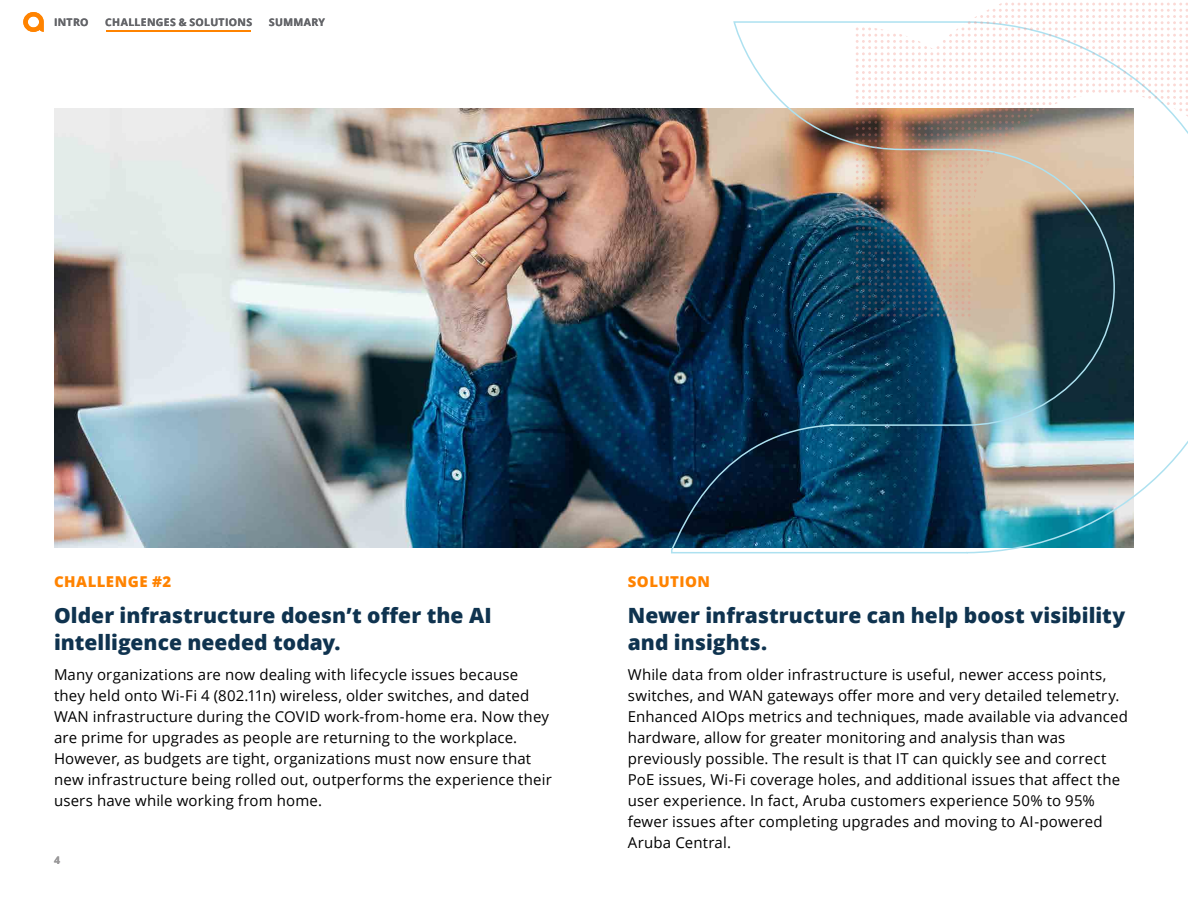
<style>
.page{position:relative;width:1188px;height:918px;background:#fff}
.page>*{position:absolute;margin:0;border:0;box-sizing:border-box;transform-origin:0 0}
.t1{font:800 21px/27px "Open Sans";color:#0f334f}
.t2{font:15px/21px "Open Sans";letter-spacing:.01em;color:#000}
.t3{font:800 15px "Open Sans";letter-spacing:.03em;color:#ff8300}
.t4{font:700 10.5px "Open Sans";letter-spacing:.03em;color:#646569}
.t5{font:700 10.5px "Open Sans";color:#999899}
</style>
<div class="page">
<svg style="left:23px;top:12px;width:21px;height:20px"></svg>
<img style="left:54px;top:108px;width:616px;height:439px">
<hr style="left:107px;top:30px;width:144px;height:2px;background:#ff8300">
<img style="left:670px;top:21px;width:518px;height:533px">
<img style="left:856px;top:3px;width:332px;height:314px">
<p class="t4" style="left:54px;top:15px;width:36px">INTRO</p>
<p class="t4" style="left:105px;top:15px;width:148px">CHALLENGES &amp; SOLUTIONS</p>
<p class="t4" style="left:269px;top:15px;width:58px">SUMMARY</p>
<p class="t3" style="left:54px;top:570px;width:119px">CHALLENGE #2</p>
<h1 class="t1" style="left:54px;top:601px;width:439px">Older infrastructure doesn’t offer the AI intelligence needed today.</h1>
<p class="t2" style="left:54px;top:664px;width:499px">Many organizations are now dealing with lifecycle issues because they held onto Wi-Fi 4 (802.11n) wireless, older switches, and dated WAN infrastructure during the COVID work-from-home era. Now they are prime for upgrades as people are returning to the workplace.<br>However, as budgets are tight, organizations must now ensure that new infrastructure being rolled out, outperforms the experience their users have while working from home.</p>
<p class="t5" style="left:54px;top:853px;width:7px">4</p>
<p class="t3" style="left:628px;top:570px;width:84px">SOLUTION</p>
<h1 class="t1" style="left:628px;top:601px;width:499px">Newer infrastructure can help boost visibility and insights.</h1>
<p class="t2" style="left:628px;top:664px;width:502px">While data from older infrastructure is useful, newer access points, switches, and WAN gateways offer more and very detailed telemetry.<br>Enhanced AIOps metrics and techniques, made available via advanced hardware, allow for greater monitoring and analysis than was previously possible. The result is that IT can quickly see and correct PoE issues, Wi-Fi coverage holes, and additional issues that affect the user experience. In fact, Aruba customers experience 50% to 95% fewer issues after completing upgrades and moving to AI-powered Aruba Central.</p>
</div>
